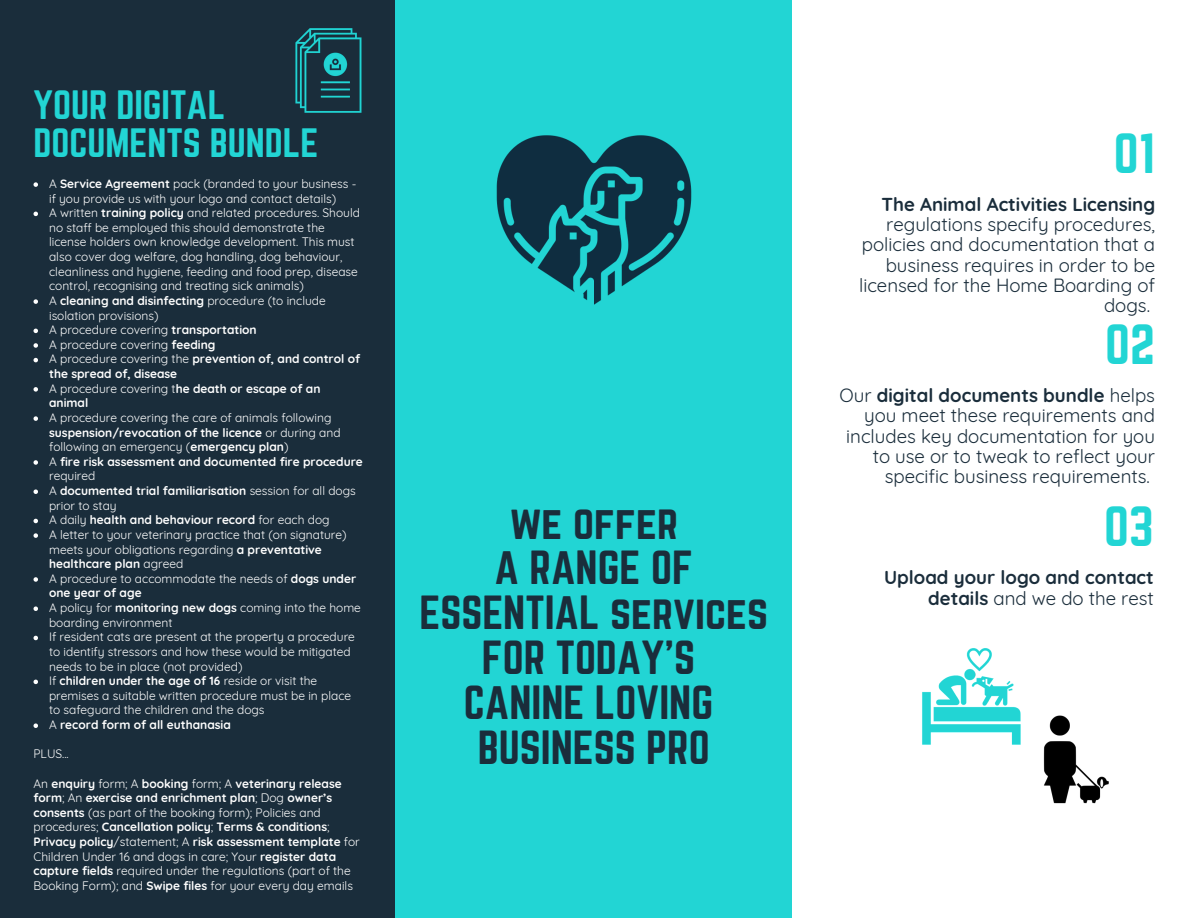
<style>
.page{position:relative;width:1188px;height:918px;background:#fff}
.page>*{position:absolute;margin:0;border:0;box-sizing:border-box;transform-origin:0 0}
.t1{font:49.8px "Norwester";color:#22d5d4}
.t2{font:42px/45px "Norwester";color:#1a2d3b;text-align:center}
.t3{font:36px/38.2px "Norwester";color:#22d5d4}
.t4{font:18.75px/20.2px "Quicksand";color:#1a2d3b;text-align:right}
.t5{font:700 18.75px/20.2px "Quicksand";color:#1a2d3b;text-align:right}
.t6{font:12px/14.7px "Quicksand";color:#fff}
.s1{font-weight:700}
.s2{font-weight:400}
</style>
<div class="page">
<div style="left:0;top:0;width:396px;height:918px;background:#1a2d3b"></div>
<div style="left:396px;top:0;width:396px;height:918px;background:#22d5d4"></div>
<img style="left:295px;top:28px;width:60px;height:85px">
<img style="left:355px;top:0;width:337px;height:459px">
<img style="left:924px;top:648px;width:185px;height:156px">
<svg style="left:34px;top:182px;width:4px;height:5px"></svg>
<svg style="left:34px;top:212px;width:4px;height:4px"></svg>
<svg style="left:34px;top:299px;width:4px;height:5px"></svg>
<svg style="left:34px;top:329px;width:4px;height:4px"></svg>
<svg style="left:34px;top:343px;width:4px;height:5px"></svg>
<svg style="left:34px;top:358px;width:4px;height:4px"></svg>
<svg style="left:34px;top:387px;width:4px;height:5px"></svg>
<svg style="left:34px;top:416px;width:4px;height:5px"></svg>
<svg style="left:34px;top:460px;width:4px;height:5px"></svg>
<svg style="left:34px;top:489px;width:4px;height:5px"></svg>
<svg style="left:34px;top:519px;width:4px;height:4px"></svg>
<svg style="left:34px;top:533px;width:4px;height:5px"></svg>
<svg style="left:34px;top:577px;width:4px;height:5px"></svg>
<svg style="left:34px;top:606px;width:4px;height:5px"></svg>
<svg style="left:34px;top:636px;width:4px;height:4px"></svg>
<svg style="left:34px;top:680px;width:4px;height:4px"></svg>
<svg style="left:34px;top:723px;width:4px;height:5px"></svg>
<h3 class="t3" style="left:34px;top:87px;width:286px">YOUR DIGITAL<br>DOCUMENTS BUNDLE</h3>
<p class="t6" style="left:49px;top:176px;width:313px">A <span class="s1">Service Agreement</span> pack (branded to your business - if you provide us with your logo and contact details)<br>A written <span class="s1">training policy</span> and related procedures. Should no staff be employed this should demonstrate the license holders own knowledge development. This must also cover dog welfare, dog handling, dog behaviour, cleanliness and hygiene, feeding and food prep, disease control, recognising and treating sick animals)<br>A <span class="s1">cleaning and disinfecting</span> procedure (to include isolation provisions)<br>A procedure covering <span class="s1">transportation<br></span>A procedure covering <span class="s1">feeding<br></span>A procedure covering the <span class="s1">prevention of, and control of the spread of, disease<br></span>A procedure covering t<span class="s1">he death or escape of an animal</span></p>
<p class="t6" style="left:49px;top:410px;width:315px">A procedure covering the care of animals following <span class="s1">suspension/revocation of the licence</span> or during and following an emergency (<span class="s1">emergency plan</span>)<br>A <span class="s1">fire risk assessment and documented fire procedure </span>required<br>A <span class="s1">documented trial familiarisation</span> session for all dogs prior to stay<br>A daily <span class="s1">health and behaviour record</span> for each dog<br>A letter to your veterinary practice that (on signature) meets your obligations regarding <span class="s1">a preventative healthcare plan</span> agreed<br>A procedure to accommodate the needs of <span class="s1">dogs under one year of age<br></span>A policy for <span class="s1">monitoring new dogs</span> coming into the home boarding environment<br>If resident cats are present at the property a procedure to identify stressors and how these would be mitigated needs to be in place (not provided)<br>If <span class="s1">children under the age of 16</span> reside or visit the premises a suitable written procedure must be in place to safeguard the children and the dogs<br>A <span class="s1">record form of all euthanasia</span></p>
<p class="t6" style="left:34px;top:747px;width:37px">PLUS...</p>
<p class="t6" style="left:34px;top:776px;width:328px">An <span class="s1">enquiry</span> form; A <span class="s1">booking</span> form; A <span class="s1">veterinary release form</span>; An <span class="s1">exercise and enrichment plan</span>; Dog <span class="s1">owner’s consents</span> (as part of the booking form); Policies and procedures; <span class="s1">Cancellation policy</span>; <span class="s1">Terms &amp; conditions</span>; <span class="s1">Privacy policy</span>/statement; A <span class="s1">risk assessment template</span> for Children Under 16 and dogs in care; Your <span class="s1">register data capture fields</span> required under the regulations (part of the Booking Form); and <span class="s1">Swipe files</span> for your every day emails</p>
<h2 class="t2" style="left:419px;top:502px;width:350px">we offer<br>A RANGE OF<br>ESSENTIAL services<br>FOR TODAY'S<br>CANINE LOVING<br>BUSINESS PRO</h2>
<h1 class="t1" style="left:1114px;top:129px;width:43px">01</h1>
<h3 class="t5" style="left:882px;top:194px;width:275px">The Animal Activities Licensing</h3>
<h3 class="t4" style="left:859px;top:214px;width:298px">regulations specify procedures, policies and documentation that a business requires in order to be licensed for the Home Boarding of dogs.</h3>
<h1 class="t1" style="left:1105px;top:321px;width:51px">02</h1>
<h3 class="t4" style="left:840px;top:385px;width:317px">Our <span class="s1">digital documents bundle</span> helps you meet these requirements and includes key documentation for you to use or to tweak to reflect your specific business requirements.</h3>
<h1 class="t1" style="left:1104px;top:503px;width:51px">03</h1>
<h3 class="t5" style="left:884px;top:567px;width:271px">Upload your logo and contact details <span class="s2">and we do the rest</span></h3>
</div>
